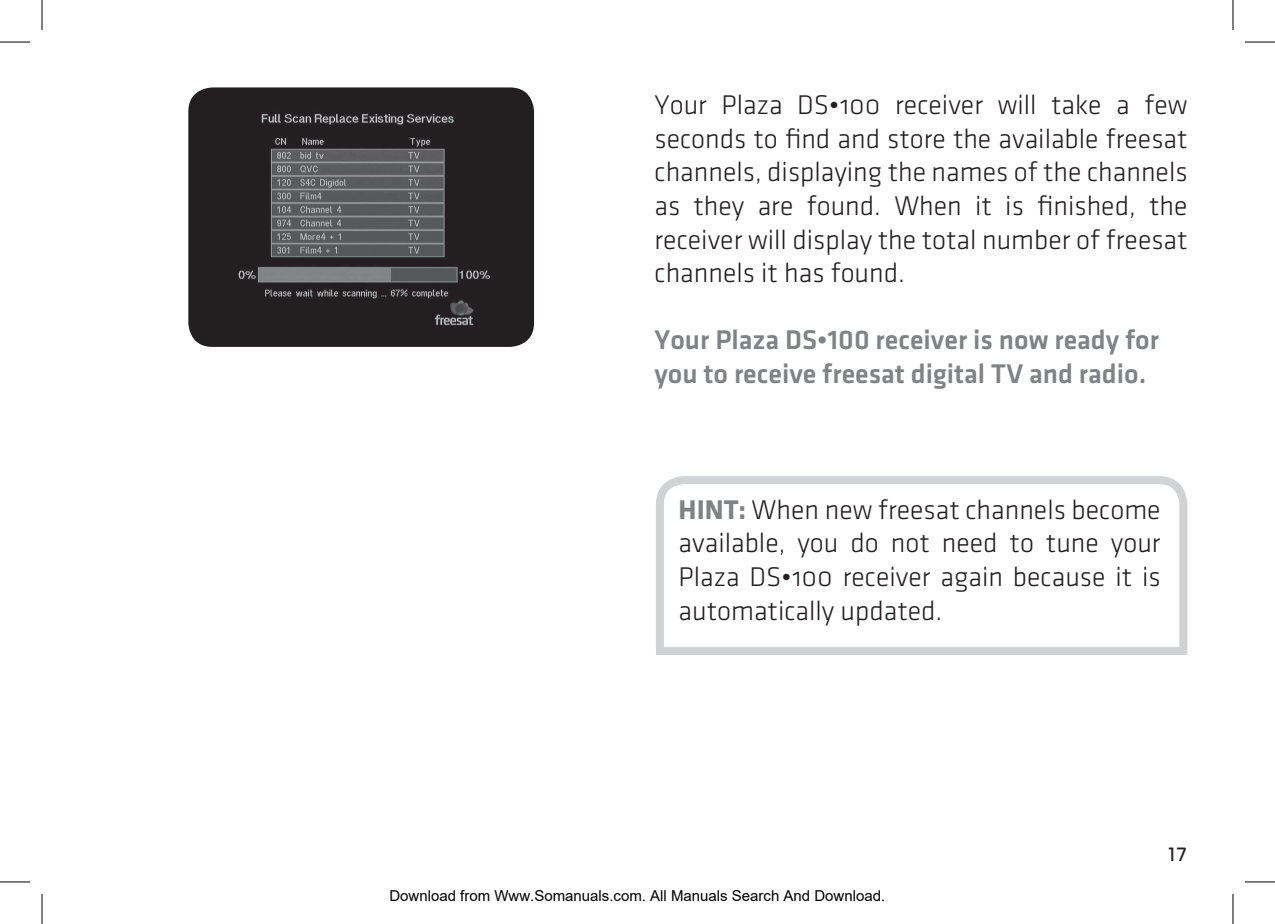
<style>
.page{position:relative;width:1275px;height:924px;background:#fff}
.page>*{position:absolute;margin:0;border:0;box-sizing:border-box;transform-origin:0 0}
.t1{font:28px/33.6px "Klavika Light OSF";color:#231f20;text-align:justify}
.t2{font:500 28px/33.6px "Klavika";color:#808285}
.t3{font:500 20px "Digital Sans";color:#231f20}
.t4{font:15px "Arial";color:#000}
.s1{font-family:"Klavika";font-weight:700;color:#808285}
</style>
<div class="page">
<img style="left:188px;top:87px;width:346px;height:260px">
<svg style="left:656px;top:476px;width:531px;height:178px"></svg>
<hr style="left:0;top:42px;width:30px;height:1px;background:#000">
<hr style="left:1245px;top:42px;width:30px;height:1px;background:#000">
<hr style="left:0;top:881px;width:30px;height:1px;background:#000">
<hr style="left:1245px;top:881px;width:30px;height:1px;background:#000">
<hr style="left:42px;top:0;width:1px;height:30px;background:#000">
<hr style="left:42px;top:893px;width:1px;height:30px;background:#000">
<hr style="left:1232px;top:0;width:1px;height:30px;background:#000">
<hr style="left:1232px;top:893px;width:1px;height:30px;background:#000">
<p class="t1" style="left:654px;top:88px;width:534px">Your Plaza DS•100 receiver will take a few seconds to find and store the available freesat channels, displaying the names of the channels as they are found. When it is finished, the receiver will display the total number of freesat channels it has found.</p>
<p class="t2" style="left:654px;top:323px;width:506px">Your Plaza DS•100 receiver is now ready for you to receive freesat digital TV and radio.</p>
<p class="t1" style="left:678px;top:492px;width:483px"><span class="s1">HINT:</span> When new freesat channels become available, you do not need to tune your Plaza DS•100 receiver again because it is automatically updated.</p>
<p class="t4" style="left:389px;top:886px;width:497px">Download from Www.Somanuals.com. All Manuals Search And Download.</p>
<p class="t3" style="left:1165px;top:842px;width:23px">17</p>
</div>
